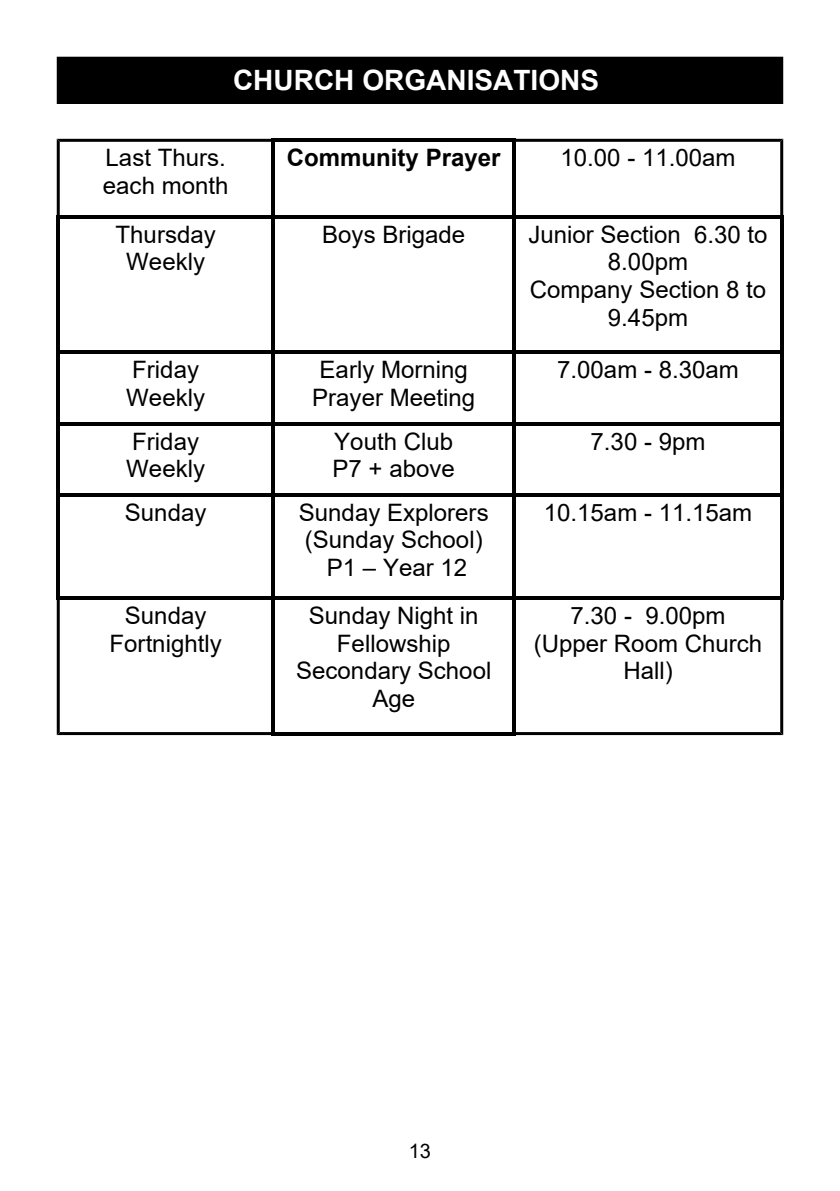
<style>
.page{position:relative;width:840px;height:1191px;background:#fff}
.page>*{position:absolute;margin:0;border:0;box-sizing:border-box;transform-origin:0 0}
.t1{font:700 28px "Arial";color:#fff}
.t2{font:24px/27.6px "Arial";color:#000;text-align:center}
.t3{font:700 24px "Arial";color:#000}
.t4{font:20px "Arial";color:#000}
</style>
<div class="page">
<div style="left:57px;top:57px;width:725px;height:47px;background:#000"></div>
<hr style="left:271px;top:139px;width:244px;height:3px;background:#000">
<hr style="left:271px;top:215px;width:244px;height:3px;background:#000">
<hr style="left:57px;top:351px;width:217px;height:3px;background:#000">
<hr style="left:271px;top:351px;width:244px;height:3px;background:#000">
<hr style="left:512px;top:351px;width:270px;height:3px;background:#000">
<hr style="left:57px;top:422px;width:217px;height:3px;background:#000">
<hr style="left:271px;top:422px;width:244px;height:3px;background:#000">
<hr style="left:512px;top:422px;width:270px;height:3px;background:#000">
<hr style="left:57px;top:493px;width:217px;height:3px;background:#000">
<hr style="left:271px;top:493px;width:244px;height:3px;background:#000">
<hr style="left:512px;top:493px;width:270px;height:3px;background:#000">
<hr style="left:271px;top:597px;width:244px;height:3px;background:#000">
<hr style="left:271px;top:732px;width:244px;height:3px;background:#000">
<svg style="left:57px;top:139px;width:214px;height:79px"></svg>
<hr style="left:57px;top:215px;width:3px;height:139px;background:#000">
<hr style="left:57px;top:351px;width:3px;height:74px;background:#000">
<hr style="left:57px;top:422px;width:3px;height:74px;background:#000">
<hr style="left:57px;top:493px;width:3px;height:107px;background:#000">
<svg style="left:57px;top:597px;width:214px;height:138px"></svg>
<hr style="left:271px;top:139px;width:3px;height:79px;background:#000">
<hr style="left:271px;top:215px;width:3px;height:139px;background:#000">
<hr style="left:271px;top:351px;width:3px;height:74px;background:#000">
<hr style="left:271px;top:422px;width:3px;height:74px;background:#000">
<hr style="left:271px;top:493px;width:3px;height:107px;background:#000">
<hr style="left:271px;top:597px;width:3px;height:138px;background:#000">
<hr style="left:512px;top:215px;width:3px;height:139px;background:#000">
<hr style="left:512px;top:351px;width:3px;height:74px;background:#000">
<hr style="left:512px;top:422px;width:3px;height:74px;background:#000">
<hr style="left:512px;top:493px;width:3px;height:107px;background:#000">
<svg style="left:512px;top:139px;width:270px;height:79px"></svg>
<hr style="left:779px;top:215px;width:3px;height:139px;background:#000">
<hr style="left:779px;top:351px;width:3px;height:74px;background:#000">
<hr style="left:779px;top:422px;width:3px;height:74px;background:#000">
<hr style="left:779px;top:493px;width:3px;height:107px;background:#000">
<svg style="left:512px;top:597px;width:270px;height:138px"></svg>
<p class="t1" style="left:233px;top:70px;width:367px">CHURCH ORGANISATIONS</p>
<p class="t2" style="left:103px;top:146px;width:127px;text-align:left">Last Thurs. each month</p>
<p class="t3" style="left:287px;top:149px;width:215px">Community Prayer</p>
<p class="t2" style="left:560px;top:146px;width:176px">10.00 - 11.00am</p>
<p class="t2" style="left:115px;top:223px;width:102px">Thursday<br>Weekly</p>
<p class="t2" style="left:322px;top:223px;width:144px">Boys Brigade</p>
<p class="t2" style="left:528px;top:223px;width:240px">Junior Section 6.30 to<br>8.00pm<br>Company Section 8 to<br>9.45pm</p>
<p class="t2" style="left:126px;top:358px;width:80px;text-align:left">Friday<br>Weekly</p>
<p class="t2" style="left:312px;top:358px;width:164px">Early Morning<br>Prayer Meeting</p>
<p class="t2" style="left:557px;top:358px;width:183px">7.00am - 8.30am</p>
<p class="t2" style="left:126px;top:429px;width:80px;text-align:left">Friday<br>Weekly</p>
<p class="t2" style="left:332px;top:429px;width:124px;text-align:left">Youth Club<br>P7 + above</p>
<p class="t2" style="left:590px;top:429px;width:116px">7.30 - 9pm</p>
<p class="t2" style="left:125px;top:501px;width:83px">Sunday</p>
<p class="t2" style="left:298px;top:501px;width:191px">Sunday Explorers (Sunday School)<br>P1 – Year 12</p>
<p class="t2" style="left:543px;top:501px;width:210px">10.15am - 11.15am</p>
<p class="t2" style="left:109px;top:604px;width:114px">Sunday<br>Fortnightly</p>
<p class="t2" style="left:296px;top:604px;width:197px">Sunday Night in<br>Fellowship<br>Secondary School<br>Age</p>
<p class="t2" style="left:533px;top:604px;width:230px">7.30 - 9.00pm (Upper Room Church<br>Hall)</p>
<p class="t4" style="left:408px;top:1143px;width:24px">13</p>
</div>
